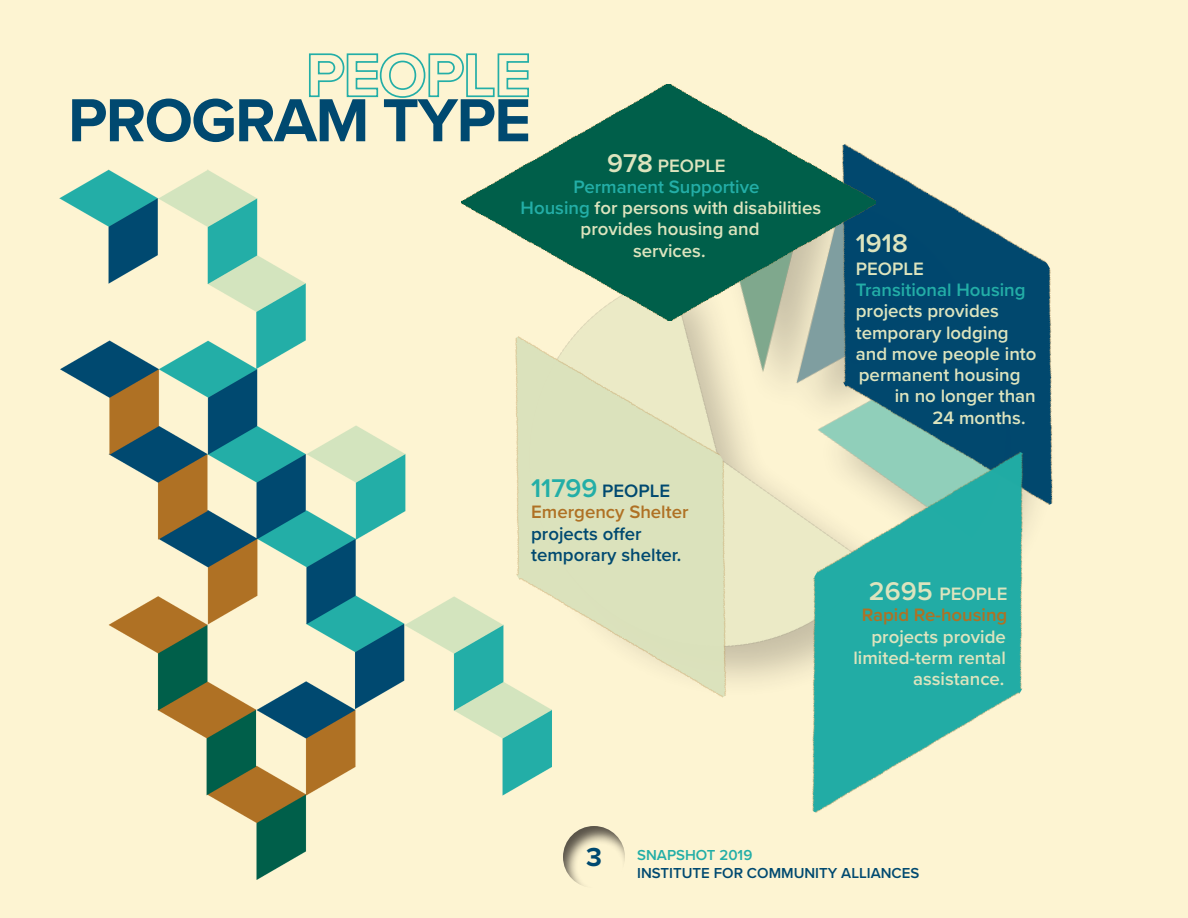
<style>
.page{position:relative;width:1188px;height:918px;background:#fdf4d2}
.page>*{position:absolute;margin:0;border:0;box-sizing:border-box;transform-origin:0 0}
.t1{font:700 63px "Proxima Nova";letter-spacing:-.025em;color:#004970}
.t2{font:700 27px "Proxima Nova";color:#004970}
.t3{font:600 26.55px "Proxima Nova";color:#dde4be}
.t4{font:600 18.6px/21.3px "Proxima Nova";color:#dde4be;text-align:right}
.t5{font:600 18.6px/21.3px "Proxima Nova";color:#004970}
.t6{font:600 18.6px "Proxima Nova";color:#23aea7}
.t7{font:600 15px "Proxima Nova";color:#004970}
.t8{font:600 15px "Proxima Nova";color:#23aea7}
.s1{font-size:26.55px}
.s2{color:#23aea7}
.s3{font-size:26.55px;color:#23aea7}
.s4{color:#af7124}
</style>
<div class="page">
<img style="left:59px;top:169px;width:493px;height:711px">
<div style="left:552px;top:823px;width:76px;height:66px;background:#231f20;opacity:.75"></div>
<img style="left:825px;top:163px;width:227px;height:231px">
<svg style="left:309px;top:52px;width:220px;height:46px"></svg>
<img style="left:812px;top:394px;width:241px;height:419px">
<img style="left:461px;top:85px;width:415px;height:236px">
<img style="left:414px;top:279px;width:411px;height:477px">
<p class="t1" style="left:68px;top:73px;width:464px">PROGRAM TYPE</p>
<p class="t4" style="left:521px;top:154px;width:302px;text-align:center"><span class="s1">978</span> PEOPLE<br><span class="s2">Permanent Supportive<br>Housing</span> for persons with disabilities provides housing and<br>services.</p>
<p class="t5" style="left:531px;top:480px;width:159px"><span class="s3">11799</span> PEOPLE<br><span class="s4">Emergency Shelter </span>projects offer temporary shelter.</p>
<p class="t3" style="left:856px;top:224px;width:54px">1918</p>
<p class="t4" style="left:856px;top:257px;width:69px">PEOPLE</p>
<p class="t6" style="left:856px;top:276px;width:171px">Transitional Housing</p>
<p class="t4" style="left:856px;top:300px;width:145px">projects provides</p>
<p class="t4" style="left:856px;top:321px;width:154px">temporary lodging</p>
<p class="t4" style="left:856px;top:343px;width:182px">and move people into</p>
<p class="t4" style="left:859px;top:364px;width:163px">permanent housing</p>
<p class="t4" style="left:895px;top:385px;width:142px">in no longer than</p>
<p class="t4" style="left:932px;top:406px;width:95px">24 months.</p>
<p class="t4" style="left:853px;top:583px;width:156px"><span class="s1">2695</span> PEOPLE<br><span class="s4">Rapid Re-housing </span>projects provide limited-term rental assistance.</p>
<p class="t2" style="left:586px;top:837px;width:17px">3</p>
<p class="t8" style="left:637px;top:843px;width:117px">SNAPSHOT 2019</p>
<p class="t7" style="left:637px;top:861px;width:284px">INSTITUTE FOR COMMUNITY ALLIANCES</p>
</div>
